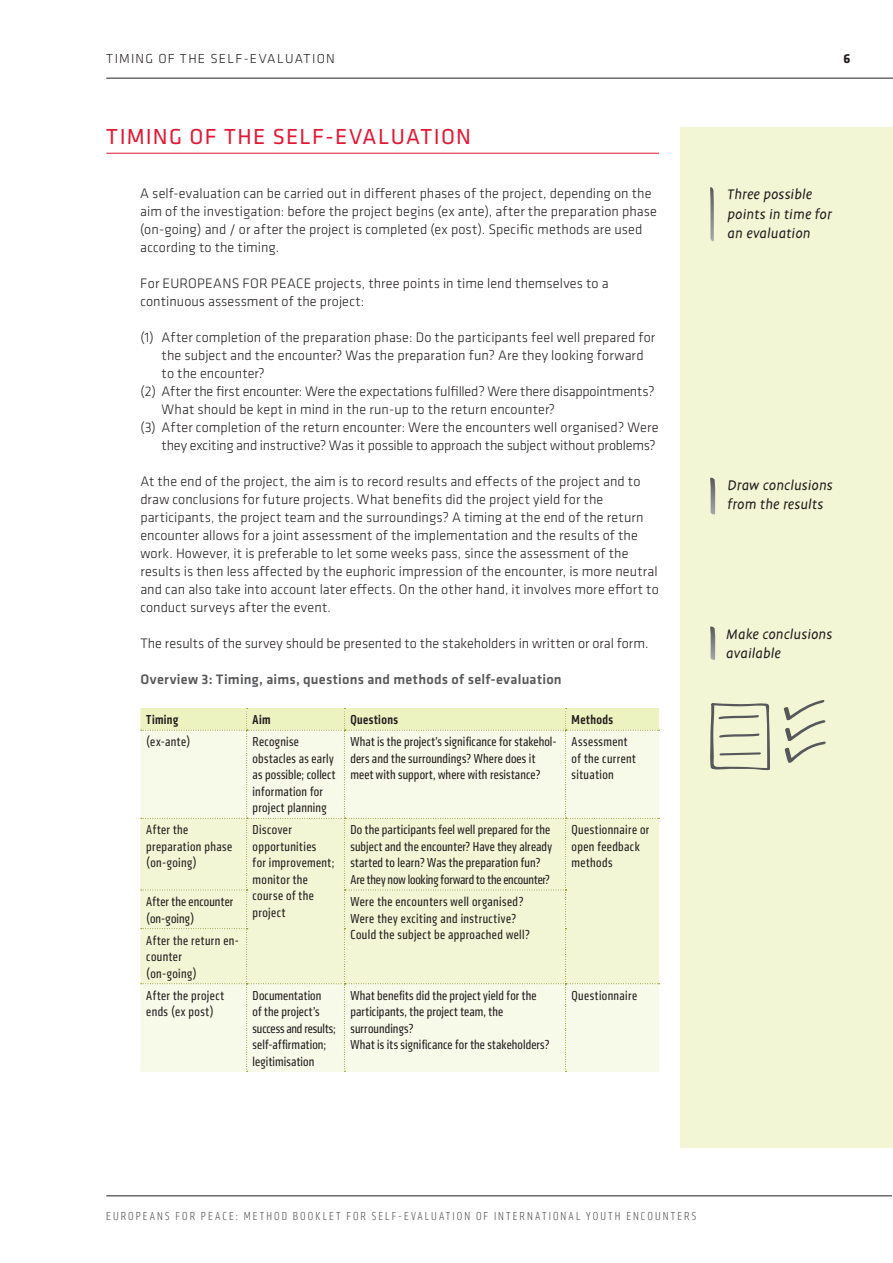
<style>
.page{position:relative;width:893px;height:1263px;background:#fff}
.page>*{position:absolute;margin:0;border:0;box-sizing:border-box;transform-origin:0 0}
.t1{font:22.5px "Klavika";letter-spacing:.06em;color:#e21735}
.t2{font:italic 15.75px/19.5px "Duper OT";letter-spacing:.025em;color:#231f20}
.t3{font:300 14.25px/18px "Klavika";letter-spacing:.005em;color:#231f20}
.t4{font:500 14.25px "Klavika";letter-spacing:.02em;color:#57585a}
.t5{font:condensed 13.5px/16.5px "Klavika";letter-spacing:.02em;color:#231f20}
.t6{font:300 13.5px "Klavika";letter-spacing:.09em;color:#231f20}
.t7{font:500 condensed 13.5px "Klavika";letter-spacing:.03em;color:#231f20}
.t8{font:700 13.5px "Klavika";color:#231f20}
.t9{font:300 condensed 12px "Klavika";letter-spacing:.17em;color:#57585a}
</style>
<div class="page">
<div style="left:680px;top:128px;width:213px;height:1020px;background:#f2f6d5"></div>
<hr style="left:106px;top:1195px;width:786px;height:1px;background:#231f20">
<hr style="left:106px;top:78px;width:787px;height:1px;background:#231f20">
<hr style="left:106px;top:153px;width:553px;height:1px;background:#e21735">
<svg style="left:140px;top:708px;width:519px;height:364px;background:#f4f7dc"></svg>
<svg style="left:710px;top:187px;width:4px;height:55px"></svg>
<svg style="left:710px;top:478px;width:6px;height:37px"></svg>
<svg style="left:710px;top:626px;width:6px;height:34px"></svg>
<svg style="left:783px;top:700px;width:43px;height:63px"></svg>
<svg style="left:710px;top:703px;width:60px;height:68px"></svg>
<p class="t6" style="left:106px;top:51px;width:230px">Timing of the self-evaluation</p>
<p class="t8" style="left:843px;top:49px;width:8px">6</p>
<h1 class="t1" style="left:106px;top:122px;width:340px">TIMING OF THE SELF-EVALUATION</h1>
<p class="t3" style="left:140px;top:184px;width:518px">A self-evaluation can be carried out in different phases of the project, depending on the aim of the investigation: before the project begins (ex ante), after the preparation phase (on-going) and / or after the project is completed (ex post). Specific methods are used according to the timing.</p>
<p class="t3" style="left:140px;top:274px;width:470px">For EU ROPEANS FO R PEACE projects, three points in time lend themselves to a continuous assessment of the project:</p>
<p class="t3" style="left:140px;top:328px;width:517px">(1) After completion of the preparation phase: Do the participants feel well prepared for</p>
<p class="t3" style="left:162px;top:346px;width:484px">the subject and the encounter? Was the preparation fun? Are they looking forward</p>
<p class="t3" style="left:162px;top:364px;width:104px">to the encounter?</p>
<p class="t3" style="left:140px;top:382px;width:516px">(2) After the first encounter: Were the expectations fulfilled? Were there disappointments?</p>
<p class="t3" style="left:162px;top:400px;width:395px">What should be kept in mind in the run-up to the return encounter?</p>
<p class="t3" style="left:140px;top:418px;width:520px">(3) After completion of the return encounter: Were the encounters well organised? Were</p>
<p class="t3" style="left:162px;top:436px;width:496px">they exciting and instructive? Was it possible to approach the subject without problems?</p>
<p class="t3" style="left:140px;top:472px;width:520px">At the end of the project, the aim is to record results and effects of the project and to draw conclusions for future projects. What benefits did the project yield for the participants, the project team and the surroundings? A timing at the end of the return encounter allows for a joint assessment of the implementation and the results of the work. However, it is preferable to let some weeks pass, since the assessment of the results is then less affected by the euphoric impression of the encounter, is more neutral and can also take into account later effects. On the other hand, it involves more effort to conduct surveys after the event.</p>
<p class="t3" style="left:140px;top:634px;width:510px">The results of the survey should be presented to the stakeholders in written or oral form.</p>
<p class="t4" style="left:140px;top:670px;width:423px">Overview 3: Timing, aims, questions and methods of self-evaluation</p>
<p class="t7" style="left:146px;top:711px;width:33px">Timing</p>
<p class="t7" style="left:253px;top:711px;width:20px">Aim</p>
<p class="t7" style="left:350px;top:711px;width:49px">Questions</p>
<p class="t7" style="left:572px;top:711px;width:43px">Methods</p>
<p class="t5" style="left:146px;top:734px;width:46px">(ex-ante)</p>
<p class="t5" style="left:253px;top:734px;width:84px">Recognise obstacles as early as possible; collect information for project planning</p>
<p class="t5" style="left:350px;top:734px;width:208px">What is the project’s significance for stakehol&shy;ders and the surroundings? Where does it meet with support, where with resistance?</p>
<p class="t5" style="left:572px;top:734px;width:66px">Assessment of the current situation</p>
<p class="t5" style="left:146px;top:822px;width:87px">After the preparation phase (on-going)</p>
<p class="t5" style="left:253px;top:822px;width:83px">Discover opportunities<br>for improvement; monitor the course of the project</p>
<p class="t5" style="left:350px;top:822px;width:203px">Do the participants feel well prepared for the subject and the encounter? Have they already started to learn? Was the preparation fun?<br>Are they now looking forward to the encounter?</p>
<p class="t5" style="left:572px;top:822px;width:79px">Questionnaire or open feedback methods</p>
<p class="t5" style="left:146px;top:893px;width:88px">After the encounter (on-going)</p>
<p class="t5" style="left:350px;top:893px;width:181px">Were the encounters well organised?<br>Were they exciting and instructive?<br>Could the subject be approached well?</p>
<p class="t5" style="left:146px;top:932px;width:94px">After the return en&shy;counter<br>(on-going)</p>
<p class="t5" style="left:146px;top:987px;width:79px">After the project ends (ex post)</p>
<p class="t5" style="left:253px;top:987px;width:85px">Documentation<br>of the project’s success and results; self-affirmation; legitimisation</p>
<p class="t5" style="left:350px;top:987px;width:201px">What benefits did the project yield for the participants, the project team, the surroundings?<br>What is its significance for the stakeholders?</p>
<p class="t5" style="left:572px;top:987px;width:67px">Questionnaire</p>
<p class="t2" style="left:727px;top:185px;width:105px">Three possible points in time for an evaluation</p>
<p class="t2" style="left:727px;top:476px;width:106px">Draw conclusions from the results</p>
<p class="t2" style="left:726px;top:625px;width:107px">Make conclusions available</p>
<p class="t9" style="left:106px;top:1210px;width:591px">EUROPEANS FOR PEACE: METHOD BOOKLET FOR SELF-EVALUATION OF INTERNATIONAL YOUTH ENCOUNTERS</p>
</div>
